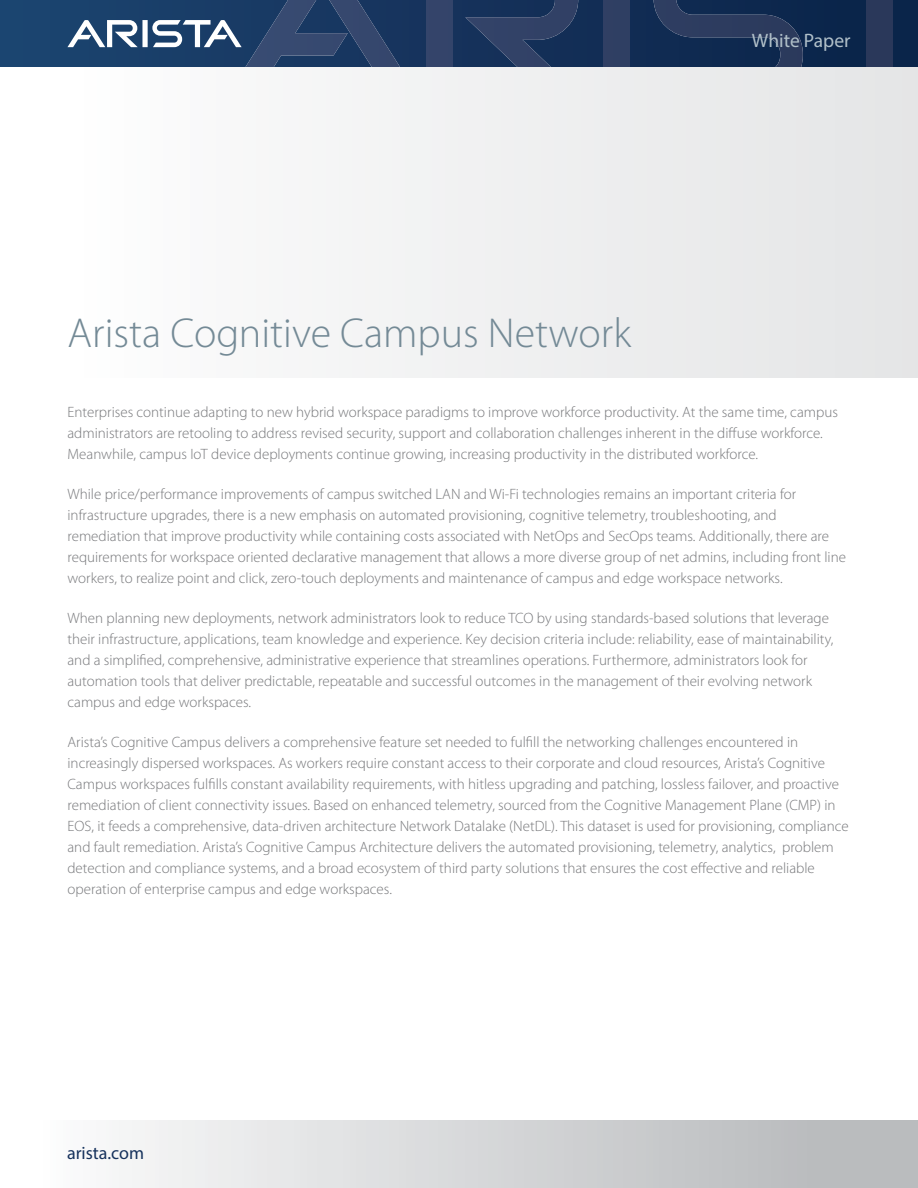
<style>
.page{position:relative;width:918px;height:1188px;background:#fff}
.page>*{position:absolute;margin:0;border:0;box-sizing:border-box;transform-origin:0 0}
.t1{font:300 42px "Myriad Pro";color:#748a96}
.t2{font:19.5px "Myriad Pro";color:#b1c0c9}
.t3{font:18px "Myriad Pro";color:#16325c}
.t4{font:300 15px/21px "Myriad Pro";color:#77787b}
</style>
<div class="page">
<svg style="left:0;top:0;width:918px;height:68px;background:#15345b"></svg>
<div style="left:426px;top:0;width:26px;height:68px;background:#34446a"></div>
<svg style="left:465px;top:0;width:113px;height:68px;background:#253b61"></svg>
<svg style="left:67px;top:0;width:333px;height:68px;background:#365277"></svg>
<div style="left:604px;top:0;width:26px;height:68px;background:#2f3f63"></div>
<svg style="left:654px;top:0;width:149px;height:68px;background:#1e3458"></svg>
<div style="left:867px;top:0;width:26px;height:68px;background:#2a385a"></div>
<div style="left:0;top:1120px;width:918px;height:68px;background:linear-gradient(to right,#fff,#b3b5b7)"></div>
<div style="left:0;top:68px;width:918px;height:310px;background:linear-gradient(to right,#fff,#e4e5e6)"></div>
<h1 class="t1" style="left:68px;top:310px;width:565px">Arista Cognitive Campus Network</h1>
<h2 class="t2" style="left:752px;top:29px;width:100px">White Paper</h2>
<p class="t4" style="left:68px;top:402px;width:772px">Enterprises continue adapting to new hybrid workspace paradigms to improve workforce productivity. At the same time, campus administrators are retooling to address revised security, support and collaboration challenges inherent in the diffuse workforce.<br>Meanwhile, campus IoT device deployments continue growing, increasing productivity in the distributed workforce.</p>
<p class="t4" style="left:68px;top:484px;width:780px">While price/performance improvements of campus switched LAN and Wi-Fi technologies remains an important criteria for infrastructure upgrades, there is a new emphasis on automated provisioning, cognitive telemetry, troubleshooting, and remediation that improve productivity while containing costs associated with NetOps and SecOps teams. Additionally, there are requirements for workspace oriented declarative management that allows a more diverse group of net admins, including front line workers, to realize point and click, zero-touch deployments and maintenance of campus and edge workspace networks.</p>
<p class="t4" style="left:68px;top:608px;width:767px">When planning new deployments, network administrators look to reduce TCO by using standards-based solutions that leverage their infrastructure, applications, team knowledge and experience. Key decision criteria include: reliability, ease of maintainability, and a simplified, comprehensive, administrative experience that streamlines operations. Furthermore, administrators look for automation tools that deliver predictable, repeatable and successful outcomes in the management of their evolving network campus and edge workspaces.</p>
<p class="t4" style="left:68px;top:732px;width:783px">Arista’s Cognitive Campus delivers a comprehensive feature set needed to fulfill the networking challenges encountered in increasingly dispersed workspaces. As workers require constant access to their corporate and cloud resources, Arista’s Cognitive Campus workspaces fulfills constant availability requirements, with hitless upgrading and patching, lossless failover, and proactive remediation of client connectivity issues. Based on enhanced telemetry, sourced from the Cognitive Management Plane (CMP) in EOS, it feeds a comprehensive, data-driven architecture Network Datalake (NetDL). This dataset is used for provisioning, compliance and fault remediation. Arista’s Cognitive Campus Architecture delivers the automated provisioning, telemetry, analytics, problem detection and compliance systems, and a broad ecosystem of third party solutions that ensures the cost effective and reliable operation of enterprise campus and edge workspaces.</p>
<p class="t3" style="left:67px;top:1142px;width:79px">arista.com</p>
</div>
